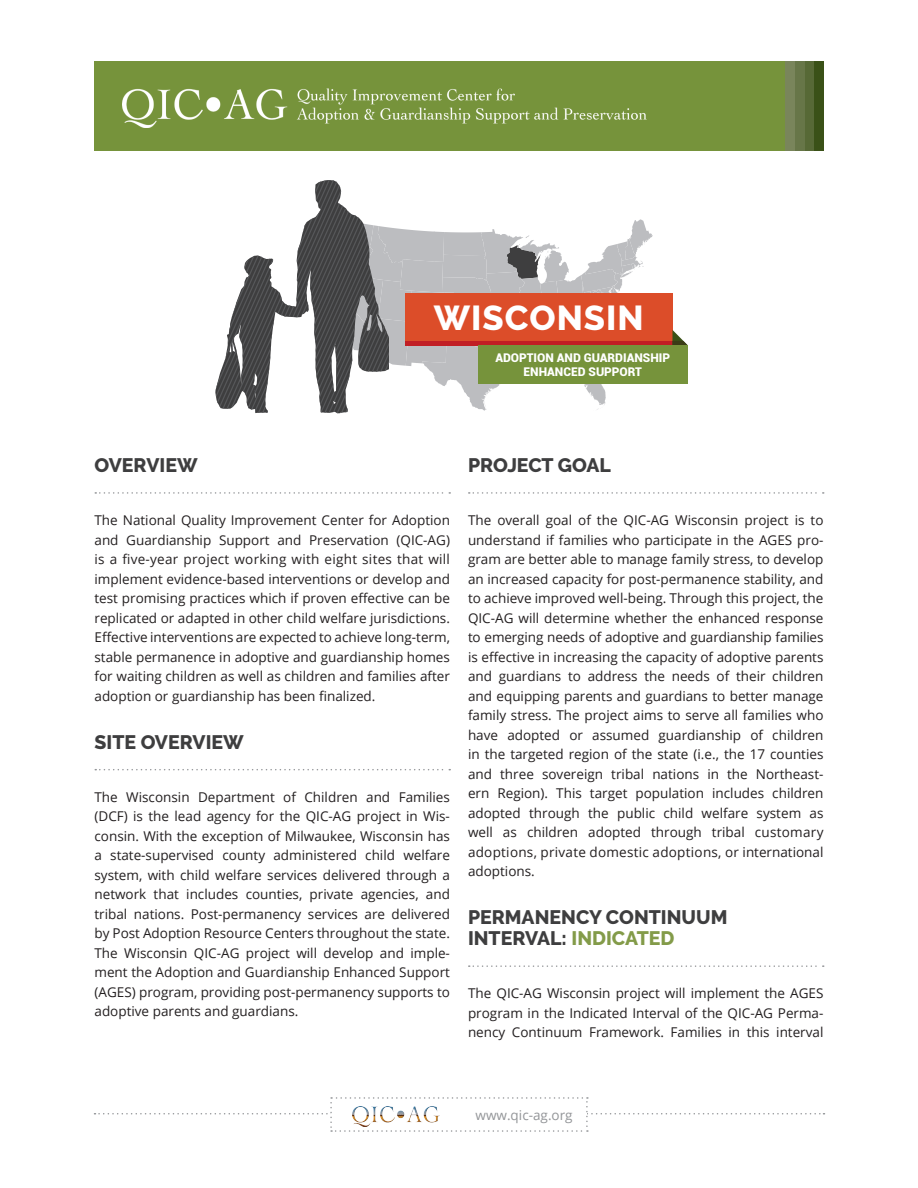
<style>
.page{position:relative;width:918px;height:1188px;background:#fff}
.page>*{position:absolute;margin:0;border:0;box-sizing:border-box;transform-origin:0 0}
.t1{font:800 34.5px "Raleway";letter-spacing:.03em;color:#fff}
.t2{font:800 19.5px/21px "Raleway";color:#3e3e3f}
.t3{font:13.5px/19.5px "Open Sans";color:#231f20;text-align:justify}
.t4{font:13.5px "Open Sans";color:#939598}
.t5{font:900 12px/13.5px "Roboto";color:#fff;text-align:center}
.s1{color:#839b49}
</style>
<div class="page">
<div style="left:94px;top:61px;width:730px;height:90px;background:#76933b"></div>
<svg style="left:95px;top:492px;width:355px;height:2px"></svg>
<svg style="left:95px;top:769px;width:355px;height:1px"></svg>
<svg style="left:469px;top:492px;width:355px;height:2px"></svg>
<svg style="left:469px;top:965px;width:355px;height:2px"></svg>
<img style="left:123px;top:89px;width:524px;height:38px">
<div style="left:814px;top:61px;width:10px;height:90px;background:#3a5117"></div>
<div style="left:804px;top:61px;width:10px;height:90px;background:#576936"></div>
<div style="left:795px;top:61px;width:9px;height:90px;background:#677648"></div>
<div style="left:785px;top:61px;width:10px;height:90px;background:#79855b"></div>
<svg style="left:94px;top:1097px;width:731px;height:35px"></svg>
<img style="left:352px;top:1106px;width:88px;height:20px">
<div style="left:405px;top:294px;width:267px;height:47px;background:#dc4d29"></div>
<hr style="left:405px;top:341px;width:267px;height:4px;background:#c11e24">
<svg style="left:215px;top:180px;width:438px;height:233px"></svg>
<svg style="left:672px;top:330px;width:16px;height:15px"></svg>
<div style="left:478px;top:345px;width:210px;height:39px;background:#76933b"></div>
<h2 class="t2" style="left:94px;top:455px;width:105px">OVERVIEW</h2>
<h1 class="t1" style="left:434px;top:298px;width:211px">WISCONSIN</h1>
<p class="t5" style="left:495px;top:351px;width:176px">ADOPTION AND GUARDIANSHIP<br>ENHANCED SUPPORT</p>
<h2 class="t2" style="left:468px;top:455px;width:144px">PROJECT GOAL</h2>
<p class="t3" style="left:94px;top:510px;width:357px">The National Quality Improvement Center for Adoption and Guardianship Support and Preservation (QIC-AG) is a five-year project working with eight sites that will implement evidence-based interventions or develop and test promising practices which if proven effective can be replicated or adapted in other child welfare jurisdictions.<br>Effective interventions are expected to achieve long-term, stable permanence in adoptive and guardianship homes for waiting children as well as children and families after adoption or guardianship has been finalized.</p>
<h2 class="t2" style="left:94px;top:731px;width:151px">SITE OVERVIEW</h2>
<p class="t3" style="left:94px;top:787px;width:357px">The Wisconsin Department of Children and Families (DCF) is the lead agency for the QIC-AG project in Wis&shy;consin. With the exception of Milwaukee, Wisconsin has a state-supervised county administered child welfare system, with child welfare services delivered through a network that includes counties, private agencies, and tribal nations. Post-permanency services are delivered by Post Adoption Resource Centers throughout the state.<br>The Wisconsin QIC-AG project will develop and imple&shy;ment the Adoption and Guardianship Enhanced Support (AGES) program, providing post-permanency supports to adoptive parents and guardians.</p>
<p class="t3" style="left:468px;top:510px;width:357px">The overall goal of the QIC-AG Wisconsin project is to understand if families who participate in the AGES pro&shy;gram are better able to manage family stress, to develop an increased capacity for post-permanence stability, and to achieve improved well-being. Through this project, the QIC-AG will determine whether the enhanced response to emerging needs of adoptive and guardianship families is effective in increasing the capacity of adoptive parents and guardians to address the needs of their children and equipping parents and guardians to better manage family stress. The project aims to serve all families who have adopted or assumed guardianship of children in the targeted region of the state (i.e., the 17 counties and three sovereign tribal nations in the Northeast&shy;ern Region). This target population includes children adopted through the public child welfare system as well as children adopted through tribal customary adoptions, private domestic adoptions, or international adoptions.</p>
<h2 class="t2" style="left:468px;top:907px;width:261px">PERMANENCY CONTINUUM<br>INTERVAL: <span class="s1">INDICATED</span></h2>
<p class="t3" style="left:468px;top:983px;width:357px">The QIC-AG Wisconsin project will implement the AGES program in the Indicated Interval of the QIC-AG Perma&shy;nency Continuum Framework. Families in this interval</p>
<p class="t4" style="left:476px;top:1106px;width:99px">www.qic-ag.org</p>
</div>
